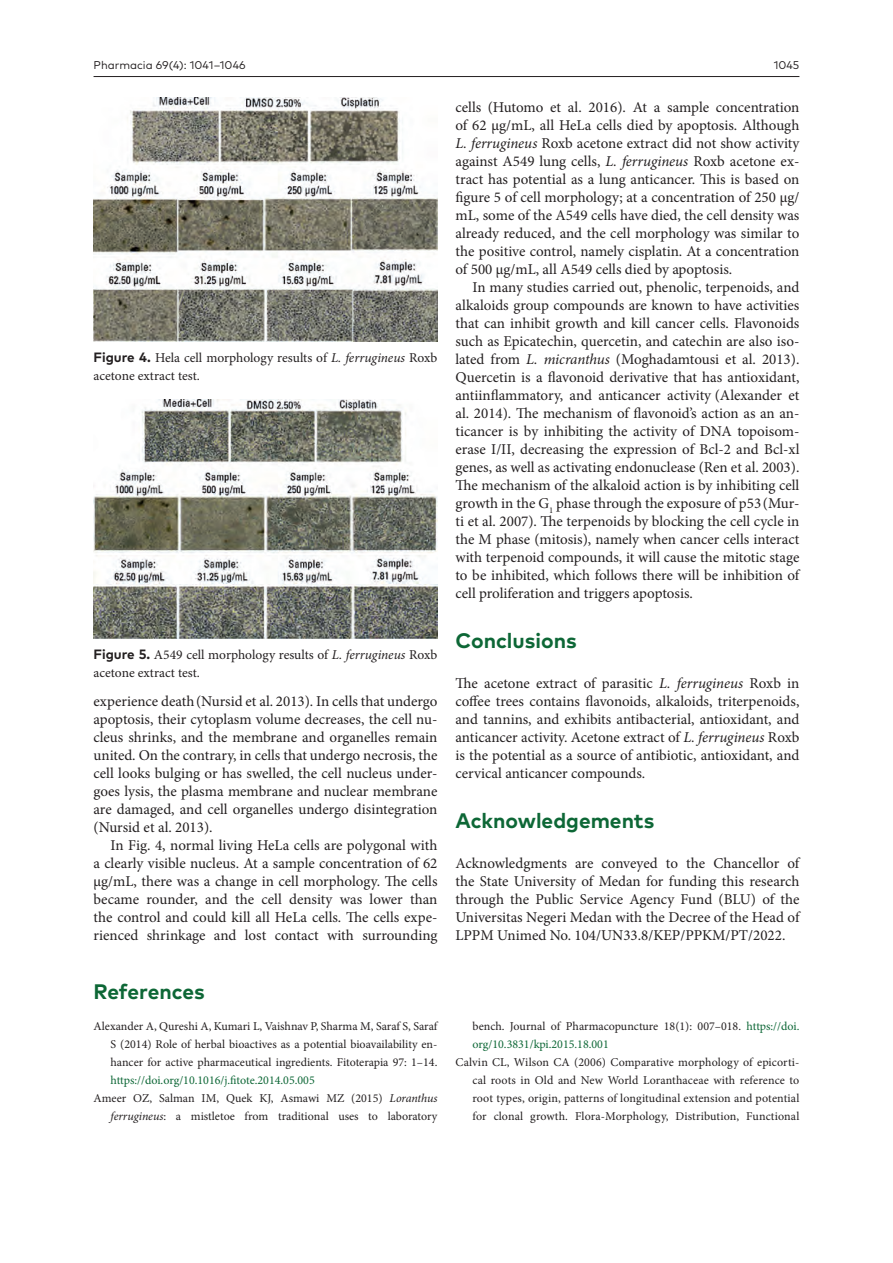
<style>
.page{position:relative;width:893px;height:1263px;background:#fff}
.page>*{position:absolute;margin:0;border:0;box-sizing:border-box;transform-origin:0 0}
.H_-_acknowledgements{font:700 21px "FF Mark Pro";color:#0d6736}
.H_1{font:700 21px "FF Mark Pro";color:#0d6736}
.H_-_references{font:700 21px "FF Mark Pro";letter-spacing:-.005em;color:#0d6736}
.Body_text{font:15px/18px "Minion Pro";color:#231f20;text-align:justify}
.Body_text_-_no_inden{font:15px/18px "Minion Pro";color:#231f20;text-align:justify}
.FIG_Caption{font:13.5px/18px "Minion Pro";color:#231f20}
.References{font:12px/18px "Minion Pro";color:#231f20;text-align:justify}
.t1{font:11.25px "FF Mark Pro";color:#231f20}
.s1{font-family:"FF Mark Pro";font-weight:700}
.s2{font-style:italic}
.s3{color:#0d6736}
</style>
<div class="page">
<hr style="left:94px;top:76px;width:705px;height:1px;background:#231f20">
<img style="left:94px;top:98px;width:343px;height:243px">
<img style="left:94px;top:400px;width:343px;height:238px">
<p class="t1" style="left:94px;top:57px;width:154px">Pharmacia 69(4): 1041–1046</p>
<p class="t1" style="left:774px;top:57px;width:27px">1045</p>
<p class="FIG_Caption" style="left:94px;top:349px;width:345px"><span class="s1">Figure 4.</span> Hela cell morphology results of <span class="s2">L. ferrugineus</span> Roxb acetone extract test.</p>
<p class="FIG_Caption" style="left:94px;top:646px;width:345px"><span class="s1">Figure 5.</span> A549 cell morphology results of <span class="s2">L. ferrugineus</span> Roxb acetone extract test.</p>
<p class="Body_text" style="left:94px;top:692px;width:345px">experience death(Nursid et al. 2013). In cells that undergo apoptosis, their cytoplasm volume decreases, the cell nu&shy;cleus shrinks, and the membrane and organelles remain united. On the contrary, in cells that undergo necrosis, the cell looks bulging or has swelled, the cell nucleus under&shy;goes lysis, the plasma membrane and nuclear membrane are damaged, and cell organelles undergo disintegration (Nursid et al. 2013).</p>
<p class="Body_text" style="left:94px;top:836px;width:345px;text-indent:17px">In Fig. 4, normal living HeLa cells are polygonal with a clearly visible nucleus. At a sample concentration of 62 µg/mL, there was a change in cell morphology. The cells became rounder, and the cell density was lower than the control and could kill all HeLa cells. The cells expe&shy;rienced shrinkage and lost contact with surrounding</p>
<p class="H_-_references" style="left:94px;top:975px;width:113px">References</p>
<p class="References" style="left:111px;top:1017px;width:328px;text-indent:-17px">Alexander A, Qureshi A, Kumari L, Vaishnav P, Sharma M, Saraf S, Saraf S (2014) Role of herbal bioactives as a potential bioavailability en&shy;hancer for active pharmaceutical ingredients. Fitoterapia 97: 1–14. <span class="s3">https://doi.org/10.1016/j.fitote.2014.05.005</span></p>
<p class="References" style="left:94px;top:1089px;width:345px;text-align:right">Ameer OZ, Salman IM, Quek KJ, Asmawi MZ (2015) <span class="s2">Loranthus ferrugineus</span>: a mistletoe from traditional uses to laboratory</p>
<p class="Body_text" style="left:455px;top:98px;width:345px">cells (Hutomo et al. 2016). At a sample concentration of 62 µg/mL, all HeLa cells died by apoptosis. Although <span class="s2">L. ferrugineus</span> Roxb acetone extract did not show activity against A549 lung cells, <span class="s2">L. ferrugineus</span> Roxb acetone ex&shy;tract has potential as a lung anticancer. This is based on figure 5 of cell morphology; at a concentration of 250 µg/ mL, some of the A549 cells have died, the cell density was already reduced, and the cell morphology was similar to the positive control, namely cisplatin. At a concentration of 500 µg/mL, all A549 cells died by apoptosis.</p>
<p class="Body_text" style="left:455px;top:278px;width:345px;text-indent:17px">In many studies carried out, phenolic, terpenoids, and alkaloids group compounds are known to have activities that can inhibit growth and kill cancer cells. Flavonoids such as Epicatechin, quercetin, and catechin are also iso&shy;lated from <span class="s2">L. micranthus</span> (Moghadamtousi et al. 2013).<br>Quercetin is a flavonoid derivative that has antioxidant, antiinflammatory, and anticancer activity (Alexander et al. 2014). The mechanism of flavonoid’s action as an an&shy;ticancer is by inhibiting the activity of DNA topoisom&shy;erase I/II, decreasing the expression of Bcl-2 and Bcl-xl genes, as well as activating endonuclease (Ren et al. 2003).<br>The mechanism of the alkaloid action is by inhibiting cell growth in the G<sub>1</sub> phase through the exposure of p53(Mur&shy;ti et al. 2007). The terpenoids by blocking the cell cycle in the M phase (mitosis), namely when cancer cells interact with terpenoid compounds, it will cause the mitotic stage to be inhibited, which follows there will be inhibition of cell proliferation and triggers apoptosis.</p>
<p class="H_1" style="left:455px;top:625px;width:123px">Conclusions</p>
<p class="Body_text_-_no_inden" style="left:455px;top:674px;width:345px">The acetone extract of parasitic <span class="s2">L. ferrugineus</span> Roxb in coffee trees contains flavonoids, alkaloids, triterpenoids, and tannins, and exhibits antibacterial, antioxidant, and anticancer activity. Acetone extract of <span class="s2">L. ferrugineus</span> Roxb is the potential as a source of antibiotic, antioxidant, and cervical anticancer compounds.</p>
<p class="H_-_acknowledgements" style="left:455px;top:805px;width:200px">Acknowledgements</p>
<p class="Body_text_-_no_inden" style="left:455px;top:854px;width:345px">Acknowledgments are conveyed to the Chancellor of the State University of Medan for funding this research through the Public Service Agency Fund (BLU) of the Universitas Negeri Medan with the Decree of the Head of LPPM Unimed No. 104/UN33.8/KEP/PPKM/PT/2022.</p>
<p class="References" style="left:472px;top:1017px;width:328px">bench. Journal of Pharmacopuncture 18(1): 007–018. <span class="s3">https://doi. org/10.3831/kpi.2015.18.001</span></p>
<p class="References" style="left:472px;top:1053px;width:328px;text-indent:-17px">Calvin CL, Wilson CA (2006) Comparative morphology of epicorti&shy;cal roots in Old and New World Loranthaceae with reference to root types, origin, patterns of longitudinal extension and potential for clonal growth. Flora-Morphology, Distribution, Functional</p>
</div>
